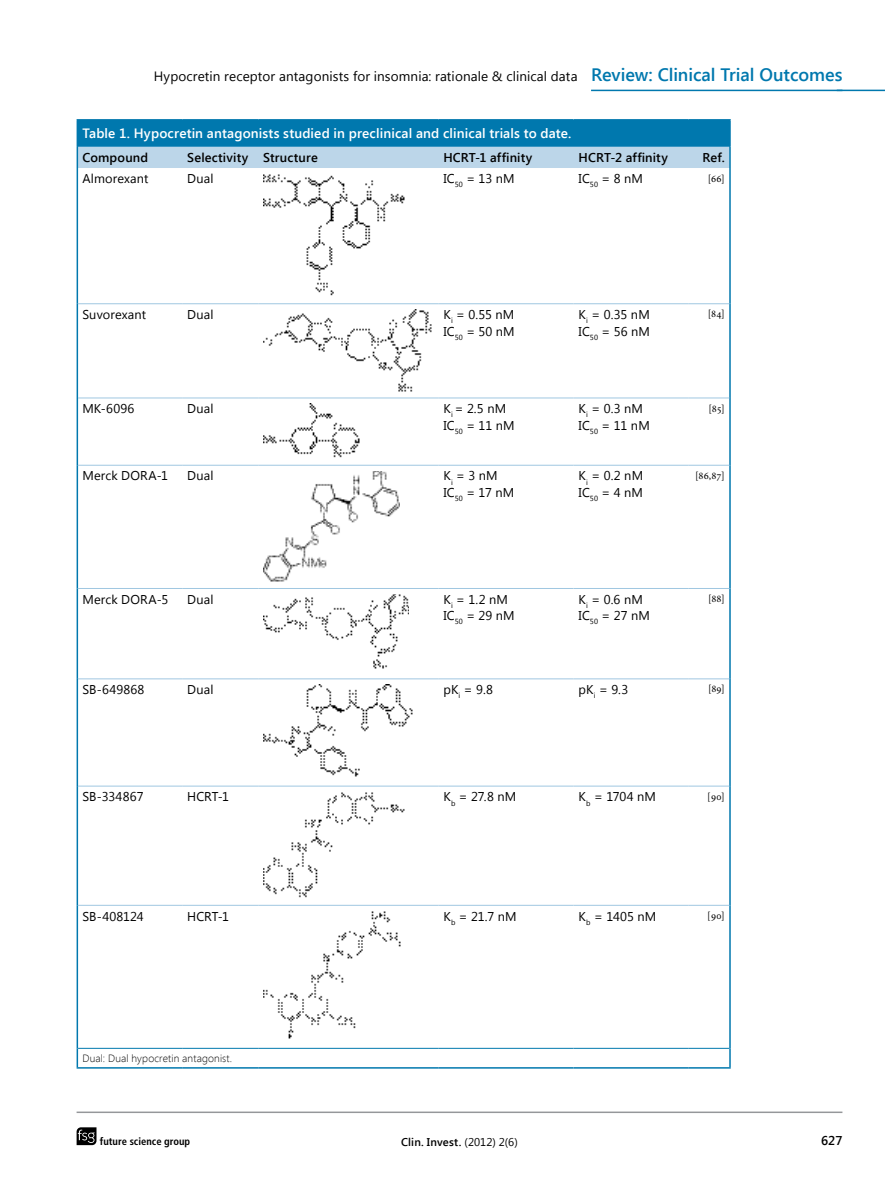
<style>
.page{position:relative;width:885px;height:1191px;background:#fff}
.page>*{position:absolute;margin:0;border:0;box-sizing:border-box;transform-origin:0 0}
.t1{font:13.5px "Segoe UI";letter-spacing:.01em;color:#000}
.t2{font:600 13.5px "Segoe UI";letter-spacing:.01em;color:#fff}
.t3{font:12.75px/16.5px "Segoe UI";letter-spacing:.01em;color:#000}
.t4{font:600 12.75px "Segoe UI";letter-spacing:.01em;color:#000}
.t5{font:600 11.25px "Segoe UI";letter-spacing:.015em;color:#000}
.t6{font:10.5px "Minion Pro";letter-spacing:.015em;color:#000}
.t7{font:300 10.5px "Segoe UI";letter-spacing:.015em;color:#000}
.t8{font:700 condensed 10.5px "Frutiger LT Std";color:#000}
.s1{font-weight:600;font-size:18px;color:#0078ae}
.s2{font-weight:400}
</style>
<div class="page">
<svg style="left:77px;top:1127px;width:19px;height:18px"></svg>
<hr style="left:77px;top:1111px;width:765px;height:2px;background:#95979a">
<hr style="left:836px;top:90px;width:48px;height:1px;background:#0078ae">
<hr style="left:591px;top:90px;width:251px;height:1px;background:#0078ae">
<hr style="left:77px;top:119px;width:105px;height:2px;background:#0078ae">
<hr style="left:182px;top:119px;width:76px;height:2px;background:#0078ae">
<hr style="left:258px;top:119px;width:180px;height:2px;background:#0078ae">
<hr style="left:438px;top:119px;width:135px;height:2px;background:#0078ae">
<hr style="left:573px;top:119px;width:115px;height:2px;background:#0078ae">
<hr style="left:688px;top:119px;width:42px;height:2px;background:#0078ae">
<svg style="left:77px;top:121px;width:653px;height:47px;background:#54a2c8"></svg>
<hr style="left:77px;top:168px;width:1px;height:136px;background:#0078ae">
<hr style="left:729px;top:168px;width:1px;height:136px;background:#0078ae">
<hr style="left:77px;top:304px;width:1px;height:94px;background:#0078ae">
<hr style="left:729px;top:304px;width:1px;height:94px;background:#0078ae">
<hr style="left:77px;top:398px;width:1px;height:67px;background:#0078ae">
<hr style="left:729px;top:398px;width:1px;height:67px;background:#0078ae">
<hr style="left:77px;top:465px;width:1px;height:123px;background:#0078ae">
<hr style="left:729px;top:465px;width:1px;height:123px;background:#0078ae">
<hr style="left:77px;top:588px;width:1px;height:91px;background:#0078ae">
<hr style="left:729px;top:588px;width:1px;height:91px;background:#0078ae">
<hr style="left:77px;top:679px;width:1px;height:107px;background:#0078ae">
<hr style="left:729px;top:679px;width:1px;height:107px;background:#0078ae">
<hr style="left:77px;top:786px;width:1px;height:119px;background:#0078ae">
<hr style="left:729px;top:786px;width:1px;height:119px;background:#0078ae">
<hr style="left:77px;top:905px;width:1px;height:143px;background:#0078ae">
<hr style="left:729px;top:905px;width:1px;height:143px;background:#0078ae">
<svg style="left:77px;top:1048px;width:1px;height:19px"></svg>
<svg style="left:729px;top:1048px;width:1px;height:19px"></svg>
<hr style="left:77px;top:1067px;width:105px;height:1px;background:#0078ae">
<hr style="left:182px;top:1067px;width:76px;height:1px;background:#0078ae">
<hr style="left:258px;top:1067px;width:180px;height:1px;background:#0078ae">
<hr style="left:438px;top:1067px;width:135px;height:1px;background:#0078ae">
<hr style="left:573px;top:1067px;width:115px;height:1px;background:#0078ae">
<hr style="left:688px;top:1067px;width:42px;height:1px;background:#0078ae">
<hr style="left:78px;top:303px;width:104px;height:1px;background:#a0c7e1">
<hr style="left:182px;top:303px;width:76px;height:1px;background:#a0c7e1">
<hr style="left:258px;top:303px;width:180px;height:1px;background:#a0c7e1">
<hr style="left:438px;top:303px;width:135px;height:1px;background:#a0c7e1">
<hr style="left:573px;top:303px;width:115px;height:1px;background:#a0c7e1">
<hr style="left:688px;top:303px;width:41px;height:1px;background:#a0c7e1">
<hr style="left:78px;top:398px;width:104px;height:1px;background:#a0c7e1">
<hr style="left:182px;top:398px;width:76px;height:1px;background:#a0c7e1">
<hr style="left:258px;top:398px;width:180px;height:1px;background:#a0c7e1">
<hr style="left:438px;top:398px;width:135px;height:1px;background:#a0c7e1">
<hr style="left:573px;top:398px;width:115px;height:1px;background:#a0c7e1">
<hr style="left:688px;top:398px;width:41px;height:1px;background:#a0c7e1">
<hr style="left:78px;top:465px;width:104px;height:1px;background:#a0c7e1">
<hr style="left:182px;top:465px;width:76px;height:1px;background:#a0c7e1">
<hr style="left:258px;top:465px;width:180px;height:1px;background:#a0c7e1">
<hr style="left:438px;top:465px;width:135px;height:1px;background:#a0c7e1">
<hr style="left:573px;top:465px;width:115px;height:1px;background:#a0c7e1">
<hr style="left:688px;top:465px;width:41px;height:1px;background:#a0c7e1">
<hr style="left:78px;top:588px;width:104px;height:1px;background:#a0c7e1">
<hr style="left:182px;top:588px;width:76px;height:1px;background:#a0c7e1">
<hr style="left:258px;top:588px;width:180px;height:1px;background:#a0c7e1">
<hr style="left:438px;top:588px;width:135px;height:1px;background:#a0c7e1">
<hr style="left:573px;top:588px;width:115px;height:1px;background:#a0c7e1">
<hr style="left:688px;top:588px;width:41px;height:1px;background:#a0c7e1">
<hr style="left:78px;top:678px;width:104px;height:1px;background:#a0c7e1">
<hr style="left:182px;top:678px;width:76px;height:1px;background:#a0c7e1">
<hr style="left:258px;top:678px;width:180px;height:1px;background:#a0c7e1">
<hr style="left:438px;top:678px;width:135px;height:1px;background:#a0c7e1">
<hr style="left:573px;top:678px;width:115px;height:1px;background:#a0c7e1">
<hr style="left:688px;top:678px;width:41px;height:1px;background:#a0c7e1">
<hr style="left:78px;top:786px;width:104px;height:1px;background:#a0c7e1">
<hr style="left:182px;top:786px;width:76px;height:1px;background:#a0c7e1">
<hr style="left:258px;top:786px;width:180px;height:1px;background:#a0c7e1">
<hr style="left:438px;top:786px;width:135px;height:1px;background:#a0c7e1">
<hr style="left:573px;top:786px;width:115px;height:1px;background:#a0c7e1">
<hr style="left:688px;top:786px;width:41px;height:1px;background:#a0c7e1">
<hr style="left:78px;top:905px;width:104px;height:1px;background:#a0c7e1">
<hr style="left:182px;top:905px;width:76px;height:1px;background:#a0c7e1">
<hr style="left:258px;top:905px;width:180px;height:1px;background:#a0c7e1">
<hr style="left:438px;top:905px;width:135px;height:1px;background:#a0c7e1">
<hr style="left:573px;top:905px;width:115px;height:1px;background:#a0c7e1">
<hr style="left:688px;top:905px;width:41px;height:1px;background:#a0c7e1">
<hr style="left:78px;top:1048px;width:104px;height:1px;background:#0078ae">
<hr style="left:182px;top:1048px;width:76px;height:1px;background:#0078ae">
<hr style="left:258px;top:1048px;width:180px;height:1px;background:#0078ae">
<hr style="left:438px;top:1048px;width:135px;height:1px;background:#0078ae">
<hr style="left:573px;top:1048px;width:115px;height:1px;background:#0078ae">
<hr style="left:688px;top:1048px;width:41px;height:1px;background:#0078ae">
<img style="left:263px;top:174px;width:142px;height:122px">
<img style="left:263px;top:310px;width:169px;height:82px">
<img style="left:263px;top:404px;width:96px;height:54px">
<img style="left:263px;top:471px;width:136px;height:111px">
<img style="left:263px;top:594px;width:146px;height:75px">
<img style="left:263px;top:685px;width:150px;height:92px">
<img style="left:263px;top:792px;width:142px;height:106px">
<img style="left:263px;top:911px;width:137px;height:128px">
<p class="t1" style="left:154px;top:67px;width:690px">Hypocretin receptor antagonists for insomnia: rationale &amp; clinical data <span class="s1">Review: Clinical Trial Outcomes</span></p>
<p class="t2" style="left:82px;top:124px;width:490px">Table 1. Hypocretin antagonists studied in preclinical and clinical trials to date.</p>
<p class="t4" style="left:82px;top:148px;width:67px">Compound</p>
<p class="t4" style="left:187px;top:148px;width:132px">Selectivity Structure</p>
<p class="t4" style="left:443px;top:148px;width:90px">HCRT-1 affinity</p>
<p class="t4" style="left:578px;top:148px;width:91px">HCRT-2 affinity</p>
<p class="t4" style="left:702px;top:148px;width:24px">Ref.</p>
<p class="t3" style="left:82px;top:170px;width:68px">Almorexant</p>
<p class="t3" style="left:187px;top:170px;width:28px">Dual</p>
<p class="t3" style="left:443px;top:170px;width:73px">IC<sub>50</sub> = 13 nM</p>
<p class="t3" style="left:578px;top:170px;width:66px">IC<sub>50</sub> = 8 nM</p>
<p class="t6" style="left:708px;top:171px;width:18px">[66]</p>
<p class="t3" style="left:82px;top:306px;width:65px">Suvorexant</p>
<p class="t3" style="left:187px;top:306px;width:28px">Dual</p>
<p class="t3" style="left:443px;top:306px;width:73px">K<sub>i</sub> = 0.55 nM<br>IC<sub>50</sub> = 50 nM</p>
<p class="t3" style="left:578px;top:306px;width:73px">K<sub>i</sub> = 0.35 nM<br>IC<sub>50</sub> = 56 nM</p>
<p class="t6" style="left:707px;top:307px;width:19px">[84]</p>
<p class="t3" style="left:82px;top:400px;width:53px">MK-6096</p>
<p class="t3" style="left:187px;top:400px;width:28px">Dual</p>
<p class="t3" style="left:443px;top:400px;width:73px">K<sub>i</sub> = 2.5 nM<br>IC<sub>50</sub> = 11 nM</p>
<p class="t3" style="left:578px;top:400px;width:73px">K<sub>i</sub> = 0.3 nM<br>IC<sub>50</sub> = 11 nM</p>
<p class="t6" style="left:708px;top:401px;width:18px">[85]</p>
<p class="t3" style="left:82px;top:467px;width:87px">Merck DORA-1</p>
<p class="t3" style="left:187px;top:467px;width:28px">Dual</p>
<p class="t3" style="left:443px;top:467px;width:72px">K<sub>i</sub> = 3 nM<br>IC<sub>50</sub> = 17 nM</p>
<p class="t3" style="left:578px;top:467px;width:66px">K<sub>i</sub> = 0.2 nM<br>IC<sub>50</sub> = 4 nM</p>
<p class="t6" style="left:695px;top:468px;width:31px">[86,87]</p>
<p class="t3" style="left:82px;top:590px;width:88px">Merck DORA-5</p>
<p class="t3" style="left:187px;top:590px;width:28px">Dual</p>
<p class="t3" style="left:443px;top:590px;width:73px">K<sub>i</sub> = 1.2 nM<br>IC<sub>50</sub> = 29 nM</p>
<p class="t3" style="left:578px;top:590px;width:73px">K<sub>i</sub> = 0.6 nM<br>IC<sub>50</sub> = 27 nM</p>
<p class="t6" style="left:708px;top:591px;width:18px">[88]</p>
<p class="t3" style="left:82px;top:681px;width:63px">SB-649868</p>
<p class="t3" style="left:187px;top:681px;width:28px">Dual</p>
<p class="t3" style="left:443px;top:681px;width:51px">pK<sub>i</sub> = 9.8</p>
<p class="t3" style="left:578px;top:681px;width:51px">pK<sub>i</sub> = 9.3</p>
<p class="t6" style="left:708px;top:682px;width:18px">[89]</p>
<p class="t3" style="left:82px;top:788px;width:63px">SB-334867</p>
<p class="t3" style="left:187px;top:788px;width:43px">HCRT-1</p>
<p class="t3" style="left:443px;top:788px;width:74px">K<sub>b</sub> = 27.8 nM</p>
<p class="t3" style="left:578px;top:788px;width:79px">K<sub>b</sub> = 1704 nM</p>
<p class="t6" style="left:707px;top:789px;width:19px">[90]</p>
<p class="t3" style="left:82px;top:907px;width:63px">SB-408124</p>
<p class="t3" style="left:187px;top:907px;width:43px">HCRT-1</p>
<p class="t3" style="left:443px;top:907px;width:75px">K<sub>b</sub> = 21.7 nM</p>
<p class="t3" style="left:578px;top:907px;width:79px">K<sub>b</sub> = 1405 nM</p>
<p class="t6" style="left:707px;top:908px;width:19px">[90]</p>
<p class="t7" style="left:82px;top:1051px;width:151px">Dual: Dual hypocretin antagonist.</p>
<p class="t8" style="left:100px;top:1135px;width:92px">future science group</p>
<p class="t5" style="left:401px;top:1133px;width:118px">Clin. Invest. <span class="s2">(2012) 2(6)</span></p>
<p class="t4" style="left:821px;top:1131px;width:23px">627</p>
</div>
